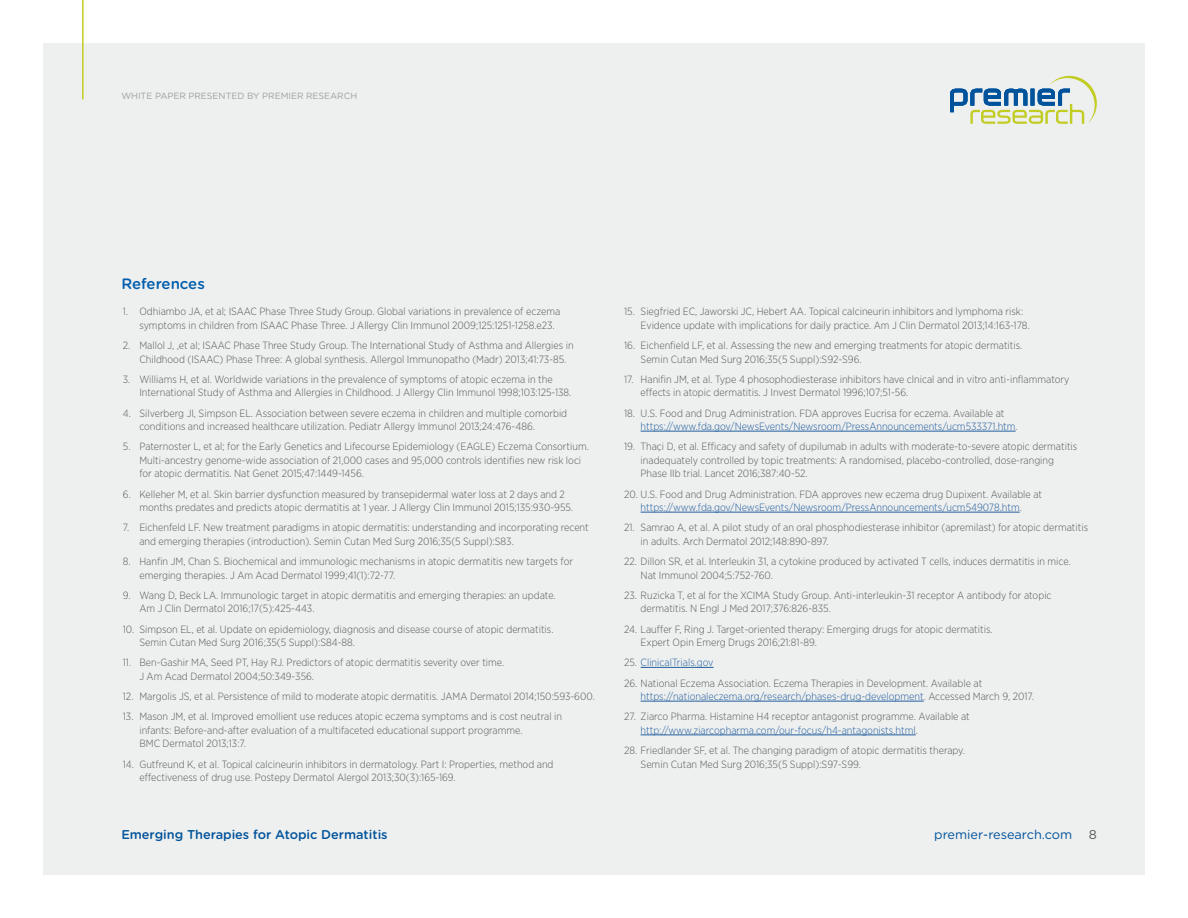
<style>
.page{position:relative;width:1188px;height:918px;background:#fff}
.page>*{position:absolute;margin:0;border:0;box-sizing:border-box;transform-origin:0 0}
.t1{font:500 15px "Gotham Rounded";color:#005dac}
.t2{font:500 12.75px "Gotham Rounded";color:#00539b}
.t3{font:12.75px "Gotham Rounded";color:#00539b}
.t4{font:12.75px "Gotham Rounded";color:#58595b}
.t5{font:300 10.5px/13.5px "Gotham Narrow";color:#58595b}
.t6{font:300 10.5px "Gotham Narrow";color:#215e9e}
.t7{font:9px "Gotham Rounded";letter-spacing:-.005em;color:#9d9fa2}
.s1{color:#215e9e}
.s2{color:#58595b}
</style>
<div class="page">
<div style="left:43px;top:43px;width:1102px;height:832px;background:#eeefef"></div>
<hr style="left:82px;top:0;width:2px;height:99px;background:#c2cd23">
<svg style="left:950px;top:76px;width:147px;height:48px"></svg>
<hr style="left:641px;top:431px;width:375px;height:1px;background:#215e9e">
<hr style="left:641px;top:512px;width:379px;height:1px;background:#215e9e">
<hr style="left:641px;top:667px;width:73px;height:1px;background:#215e9e">
<hr style="left:641px;top:701px;width:283px;height:1px;background:#215e9e">
<hr style="left:641px;top:735px;width:275px;height:1px;background:#215e9e">
<p class="t7" style="left:121px;top:90px;width:237px">WHITE PAPER PRESENTED BY PREMIER RESEARCH</p>
<h1 class="t1" style="left:121px;top:273px;width:85px">References</h1>
<p class="t5" style="left:139px;top:305px;width:422px;text-indent:-16px">1. Odhiambo JA, et al; ISAAC Phase Three Study Group. Global variations in prevalence of eczema symptoms in children from ISAAC Phase Three. J Allergy Clin Immunol 2009;125:1251-1258.e23.</p>
<p class="t5" style="left:139px;top:338px;width:436px;text-indent:-16px">2. Mallol J, ,et al; ISAAC Phase Three Study Group. The International Study of Asthma and Allergies in<br>Childhood (ISAAC) Phase Three: A global synthesis. Allergol Immunopatho (Madr) 2013;41:73-85.</p>
<p class="t5" style="left:139px;top:372px;width:434px;text-indent:-16px">3. Williams H, et al. Worldwide variations in the prevalence of symptoms of atopic eczema in the<br>International Study of Asthma and Allergies in Childhood. J Allergy Clin Immunol 1998;103:125-138.</p>
<p class="t5" style="left:139px;top:406px;width:429px;text-indent:-16px">4. Silverberg JI, Simpson EL. Association between severe eczema in children and multiple comorbid conditions and increased healthcare utilization. Pediatr Allergy Immunol 2013;24:476-486.</p>
<p class="t5" style="left:139px;top:440px;width:451px;text-indent:-16px">5. Paternoster L, et al; for the Early Genetics and Lifecourse Epidemiology (EAGLE) Eczema Consortium.<br>Multi-ancestry genome-wide association of 21,000 cases and 95,000 controls identifies new risk loci for atopic dermatitis. Nat Genet 2015;47:1449-1456.</p>
<p class="t5" style="left:139px;top:487px;width:435px;text-indent:-16px">6. Kelleher M, et al. Skin barrier dysfunction measured by transepidermal water loss at 2 days and 2 months predates and predicts atopic dermatitis at 1 year. J Allergy Clin Immunol 2015;135:930-955.</p>
<p class="t5" style="left:139px;top:521px;width:451px;text-indent:-16px">7. Eichenfeld LF. New treatment paradigms in atopic dermatitis: understanding and incorporating recent and emerging therapies (introduction). Semin Cutan Med Surg 2016;35(5 Suppl):S83.</p>
<p class="t5" style="left:139px;top:554px;width:435px;text-indent:-16px">8. Hanfin JM, Chan S. Biochemical and immunologic mechanisms in atopic dermatitis new targets for emerging therapies. J Am Acad Dermatol 1999;41(1):72-77.</p>
<p class="t5" style="left:139px;top:588px;width:418px;text-indent:-16px">9. Wang D, Beck LA. Immunologic target in atopic dermatitis and emerging therapies: an update.<br>Am J Clin Dermatol 2016;17(5):425-443.</p>
<p class="t5" style="left:139px;top:622px;width:416px;text-indent:-16px">10. Simpson EL, et al. Update on epidemiology, diagnosis and disease course of atopic dermatitis.<br>Semin Cutan Med Surg 2016;35(5 Suppl):S84-88.</p>
<p class="t5" style="left:139px;top:656px;width:366px;text-indent:-16px">11. Ben-Gashir MA, Seed PT, Hay RJ. Predictors of atopic dermatitis severity over time.<br>J Am Acad Dermatol 2004;50:349-356.</p>
<p class="t5" style="left:123px;top:689px;width:474px">12. Margolis JS, et al. Persistence of mild to moderate atopic dermatitis. JAMA Dermatol 2014;150:593-600.</p>
<p class="t5" style="left:139px;top:710px;width:424px;text-indent:-16px">13. Mason JM, et al. Improved emollient use reduces atopic eczema symptoms and is cost neutral in infants: Before-and-after evaluation of a multifaceted educational support programme.<br>BMC Dermatol 2013;13:7.</p>
<p class="t5" style="left:139px;top:757px;width:416px;text-indent:-16px">14. Gutfreund K, et al. Topical calcineurin inhibitors in dermatology. Part I: Properties, method and effectiveness of drug use. Postepy Dermatol Alergol 2013;30(3):165-169.</p>
<p class="t5" style="left:641px;top:305px;width:391px;text-indent:-16px">15. Siegfried EC, Jaworski JC, Hebert AA. Topical calcineurin inhibitors and lymphoma risk:<br>Evidence update with implications for daily practice. Am J Clin Dermatol 2013;14:163-178.</p>
<p class="t5" style="left:641px;top:338px;width:383px;text-indent:-16px">16. Eichenfield LF, et al. Assessing the new and emerging treatments for atopic dermatitis.<br>Semin Cutan Med Surg 2016;35(5 Suppl):S92-S96.</p>
<p class="t5" style="left:641px;top:372px;width:430px;text-indent:-16px">17. Hanifin JM, et al. Type 4 phosophodiesterase inhibitors have clnical and in vitro anti-inflammatory effects in atopic dermatitis. J Invest Dermatol 1996;107;51-56.</p>
<p class="t5" style="left:641px;top:406px;width:379px;text-indent:-16px">18. U.S. Food and Drug Administration. FDA approves Eucrisa for eczema. Available at <span class="s1">https://www.fda.gov/NewsEvents/Newsroom/PressAnnouncements/ucm533371.htm</span>.</p>
<p class="t5" style="left:641px;top:440px;width:438px;text-indent:-16px">19. Thaçi D, et al. Efficacy and safety of dupilumab in adults with moderate-to-severe atopic dermatitis inadequately controlled by topic treatments: A randomised, placebo-controlled, dose-ranging<br>Phase IIb trial. Lancet 2016;387:40-52.</p>
<p class="t5" style="left:624px;top:487px;width:420px;text-align:center">20. U.S. Food and Drug Administration. FDA approves new eczema drug Dupixent. Available at <span class="s1">https://www.fda.gov/NewsEvents/Newsroom/PressAnnouncements/ucm549078.htm</span>.</p>
<p class="t5" style="left:641px;top:521px;width:449px;text-indent:-16px">21. Samrao A, et al. A pilot study of an oral phosphodiesterase inhibitor (apremilast) for atopic dermatitis in adults. Arch Dermatol 2012;148:890-897.</p>
<p class="t5" style="left:641px;top:554px;width:432px;text-indent:-16px">22. Dillon SR, et al. Interleukin 31, a cytokine produced by activated T cells, induces dermatitis in mice.<br>Nat Immunol 2004;5:752-760.</p>
<p class="t5" style="left:641px;top:588px;width:412px;text-indent:-16px">23. Ruzicka T, et al for the XCIMA Study Group. Anti-interleukin-31 receptor A antibody for atopic dermatitis. N Engl J Med 2017;376:826-835.</p>
<p class="t5" style="left:641px;top:622px;width:354px;text-indent:-16px">24. Lauffer F, Ring J. Target-oriented therapy: Emerging drugs for atopic dermatitis.<br>Expert Opin Emerg Drugs 2016;21:81-89.</p>
<p class="t6" style="left:624px;top:656px;width:91px"><span class="s2">25.</span> ClinicalTrials.gov</p>
<p class="t5" style="left:641px;top:676px;width:395px;text-indent:-16px">26. National Eczema Association. Eczema Therapies in Development. Available at <span class="s1">https://nationaleczema.org/research/phases-drug-development</span>. Accessed March 9, 2017.</p>
<p class="t5" style="left:641px;top:710px;width:331px;text-indent:-16px">27. Ziarco Pharma. Histamine H4 receptor antagonist programme. Available at <span class="s1">http://www.ziarcopharma.com/our-focus/h4-antagonists.html</span>.</p>
<p class="t5" style="left:641px;top:743px;width:326px;text-indent:-16px">28. Friedlander SF, et al. The changing paradigm of atopic dermatitis therapy.<br>Semin Cutan Med Surg 2016;35(5 Suppl):S97-S99.</p>
<p class="t2" style="left:121px;top:825px;width:268px">Emerging Therapies for Atopic Dermatitis</p>
<p class="t3" style="left:934px;top:825px;width:139px">premier-research.com</p>
<p class="t4" style="left:1089px;top:826px;width:10px">8</p>
</div>
